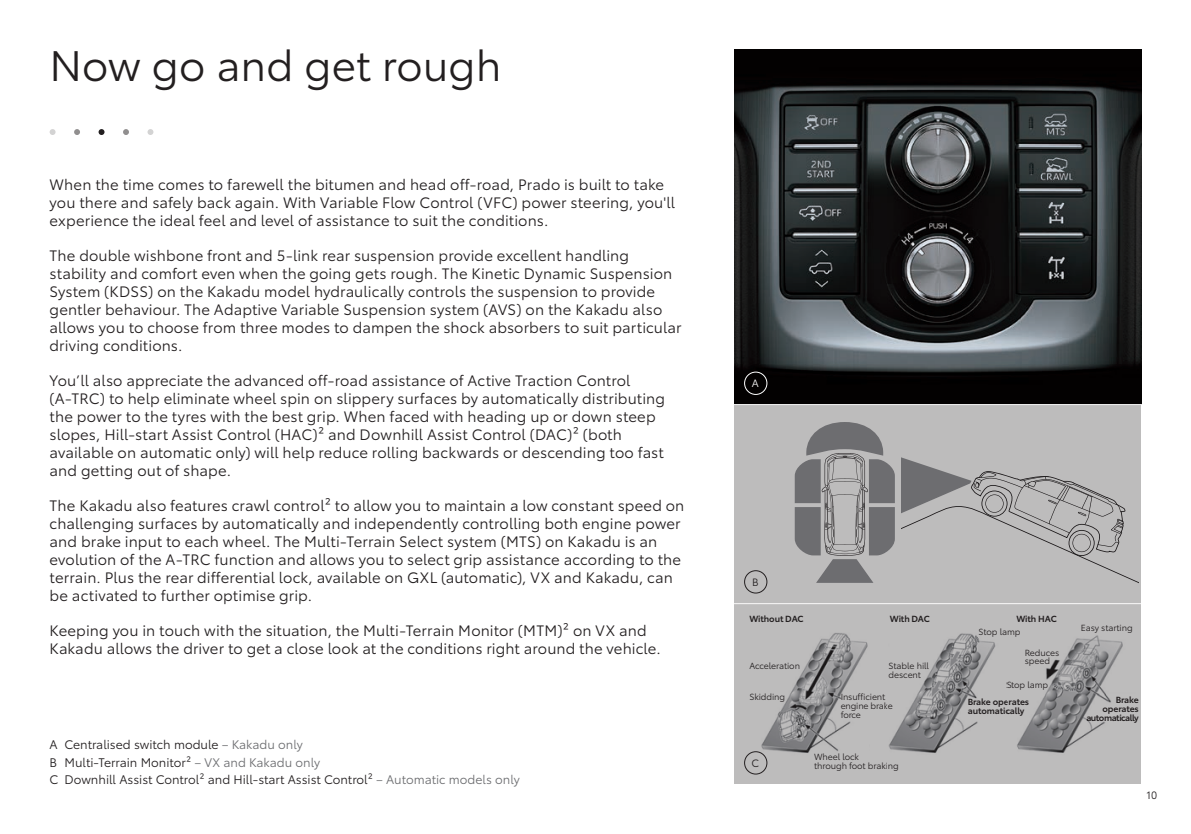
<style>
.page{position:relative;width:1191px;height:834px;background:#fff}
.page>*{position:absolute;margin:0;border:0;box-sizing:border-box;transform-origin:0 0}
.t1{font:42px "Toyota Type";color:#231f20}
.t2{font:14.88px/17.8px "Toyota Type";letter-spacing:.005em;color:#231f20}
.t3{font:12.25px/17.5px "Toyota Type";color:#231f20}
.t4{font:10.5px "Toyota Type";color:#231f20}
.t5{font:10.5px "Toyota Type";color:#fff}
.t6{font:8.75px/8.8px "Toyota Type";letter-spacing:-.01em;color:#231f20}
.t7{font:600 8.75px/8.8px "Toyota Type";letter-spacing:-.01em;color:#231f20}
.t8{font:600 8.75px/8.8px "Toyota Type";letter-spacing:-.05em;color:#231f20;text-align:right}
.s1{color:#6c6d70}
</style>
<div class="page">
<div style="left:734px;top:603px;width:407px;height:181px;background:#bdbcbc"></div>
<img style="left:734px;top:50px;width:407px;height:354px">
<div style="left:734px;top:404px;width:407px;height:199px;background:#bdbcbc"></div>
<svg style="left:794px;top:422px;width:101px;height:160px"></svg>
<img style="left:759px;top:633px;width:109px;height:135px">
<img style="left:888px;top:633px;width:108px;height:120px">
<svg style="left:901px;top:457px;width:237px;height:126px"></svg>
<img style="left:1017px;top:635px;width:106px;height:118px">
<hr style="left:729px;top:603px;width:416px;height:1px;background:#fff">
<hr style="left:729px;top:404px;width:416px;height:1px;background:#fff">
<div style="left:744px;top:372px;width:23px;height:22px;border:1px solid #fff;border-radius:50%"></div>
<div style="left:744px;top:570px;width:23px;height:23px;border:1px solid #231f20;border-radius:50%"></div>
<div style="left:744px;top:751px;width:23px;height:23px;border:1px solid #231f20;border-radius:50%"></div>
<svg style="left:50px;top:129px;width:6px;height:6px"></svg>
<svg style="left:74px;top:129px;width:6px;height:6px"></svg>
<svg style="left:99px;top:129px;width:5px;height:6px"></svg>
<svg style="left:123px;top:129px;width:6px;height:6px"></svg>
<svg style="left:147px;top:129px;width:6px;height:6px"></svg>
<h1 class="t1" style="left:50px;top:35px;width:453px">Now go and get rough</h1>
<p class="t2" style="left:50px;top:174px;width:627px">When the time comes to farewell the bitumen and head off-road, Prado is built to take you there and safely back again. With Variable Flow Control (VFC) power steering, you'll experience the ideal feel and level of assistance to suit the conditions.</p>
<p class="t2" style="left:50px;top:246px;width:633px">The double wishbone front and 5-link rear suspension provide excellent handling stability and comfort even when the going gets rough. The Kinetic Dynamic Suspension System (KDSS) on the Kakadu model hydraulically controls the suspension to provide gentler behaviour. The Adaptive Variable Suspension system (AVS) on the Kakadu also allows you to choose from three modes to dampen the shock absorbers to suit particular driving conditions.</p>
<p class="t2" style="left:50px;top:371px;width:617px">You’ll also appreciate the advanced off-road assistance of Active Traction Control (A-TRC) to help eliminate wheel spin on slippery surfaces by automatically distributing the power to the tyres with the best grip. When faced with heading up or down steep slopes, Hill-start Assist Control (HAC)² and Downhill Assist Control (DAC)² (both available on automatic only) will help reduce rolling backwards or descending too fast and getting out of shape.</p>
<p class="t2" style="left:50px;top:496px;width:636px">The Kakadu also features crawl control² to allow you to maintain a low constant speed on challenging surfaces by automatically and independently controlling both engine power and brake input to each wheel. The Multi-Terrain Select system (MTS) on Kakadu is an evolution of the A-TRC function and allows you to select grip assistance according to the terrain. Plus the rear differential lock, available on GXL (automatic), VX and Kakadu, can be activated to further optimise grip.</p>
<p class="t2" style="left:50px;top:621px;width:612px">Keeping you in touch with the situation, the Multi-Terrain Monitor (MTM)² on VX and<br>Kakadu allows the driver to get a close look at the conditions right around the vehicle.</p>
<p class="t3" style="left:50px;top:735px;width:471px">A Centralised switch module <span class="s1">– Kakadu only<br></span>B Multi-Terrain Monitor² <span class="s1">– VX and Kakadu only<br></span>C Downhill Assist Control² and Hill-start Assist Control² <span class="s1">– Automatic models only</span></p>
<p class="t5" style="left:752px;top:375px;width:8px">A</p>
<p class="t4" style="left:752px;top:574px;width:8px">B</p>
<p class="t7" style="left:749px;top:614px;width:56px">Without DAC</p>
<p class="t7" style="left:889px;top:614px;width:42px">With DAC</p>
<p class="t7" style="left:1016px;top:614px;width:42px">With HAC</p>
<p class="t6" style="left:978px;top:627px;width:44px">Stop lamp</p>
<p class="t6" style="left:749px;top:661px;width:52px">Acceleration</p>
<p class="t6" style="left:749px;top:692px;width:37px">Skidding</p>
<p class="t6" style="left:840px;top:692px;width:54px">Insufficient engine brake force</p>
<p class="t6" style="left:814px;top:751px;width:86px">Wheel lock<br>through foot braking</p>
<p class="t6" style="left:888px;top:661px;width:42px">Stable hill descent</p>
<p class="t4" style="left:751px;top:755px;width:9px">C</p>
<p class="t6" style="left:1024px;top:647px;width:36px">Reduces speed</p>
<p class="t6" style="left:1006px;top:679px;width:44px">Stop lamp</p>
<p class="t7" style="left:967px;top:697px;width:63px">Brake operates automatically</p>
<p class="t6" style="left:1080px;top:623px;width:53px">Easy starting</p>
<p class="t8" style="left:1086px;top:695px;width:54px">Brake operates automatically</p>
<p class="t4" style="left:1146px;top:787px;width:12px">10</p>
</div>
